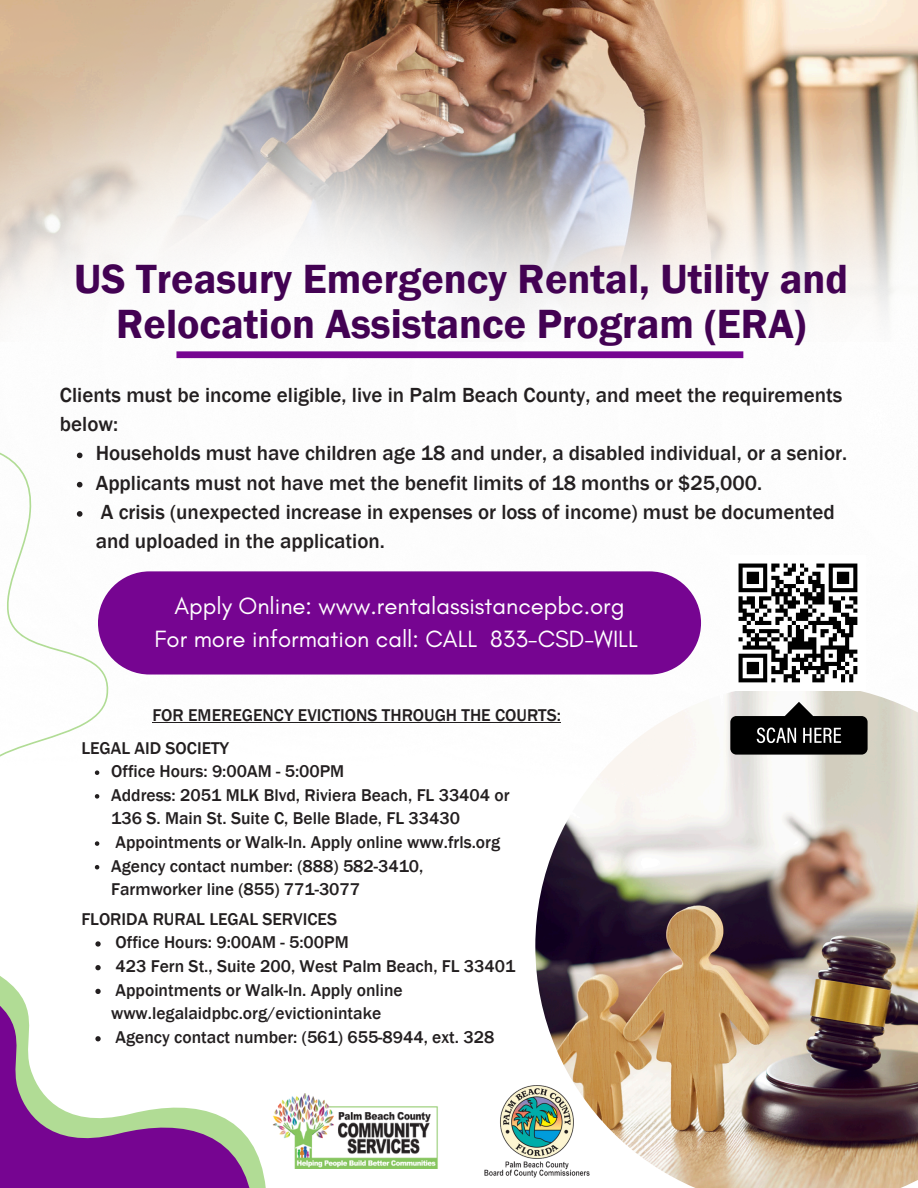
<style>
.page{position:relative;width:918px;height:1188px;background:#fff}
.page>*{position:absolute;margin:0;border:0;box-sizing:border-box;transform-origin:0 0}
.t1{font:600 42px/44.5px "Franklin Gothic";color:#430253;text-align:center}
.t2{font:24px/32.7px "Glacial Indifference";color:#fff;text-align:center}
.t3{font:500 21px/29.2px "Franklin Gothic";color:#231f20}
.t4{font:500 17.55px/23.7px "Franklin Gothic";color:#231f20}
</style>
<div class="page">
<svg style="left:95px;top:841px;width:4px;height:5px"></svg>
<svg style="left:95px;top:865px;width:4px;height:4px"></svg>
<img style="left:272px;top:1094px;width:166px;height:74px">
<img style="left:484px;top:1085px;width:51px;height:92px">
<svg style="left:97px;top:970px;width:169px;height:218px"></svg>
<svg style="left:0;top:976px;width:253px;height:212px"></svg>
<img style="left:255px;top:0;width:103px;height:682px">
<img style="left:358px;top:0;width:103px;height:680px">
<img style="left:461px;top:0;width:102px;height:568px">
<img style="left:563px;top:0;width:355px;height:680px">
<div style="left:98px;top:571px;width:603px;height:104px;background:#760591;border-radius:52px"></div>
<svg style="left:0;top:348px;width:110px;height:451px"></svg>
<img style="left:535px;top:684px;width:383px;height:504px">
<svg style="left:77px;top:453px;width:5px;height:5px"></svg>
<svg style="left:77px;top:482px;width:5px;height:5px"></svg>
<svg style="left:77px;top:511px;width:5px;height:6px"></svg>
<div style="left:176px;top:351px;width:567px;height:7px;background:#760591"></div>
<div style="left:730px;top:555px;width:136px;height:136px;background:#fff"></div>
<svg style="left:738px;top:563px;width:120px;height:120px"></svg>
<svg style="left:730px;top:702px;width:138px;height:53px;background:#4a4947"></svg>
<svg style="left:95px;top:941px;width:6px;height:6px"></svg>
<svg style="left:95px;top:965px;width:6px;height:5px"></svg>
<svg style="left:95px;top:989px;width:6px;height:5px"></svg>
<svg style="left:95px;top:1036px;width:6px;height:5px"></svg>
<hr style="left:152px;top:722px;width:409px;height:1px;background:#231f20">
<p class="t1" style="left:74px;top:256px;width:775px">US Treasury Emergency Rental, Utility and<br>Relocation Assistance Program (ERA)</p>
<h1 class="t3" style="left:60px;top:380px;width:784px">Clients must be income eligible, live in Palm Beach County, and meet the requirements below:</h1>
<p class="t3" style="left:96px;top:439px;width:753px">Households must have children age 18 and under, a disabled individual, or a senior.</p>
<p class="t3" style="left:96px;top:468px;width:668px">Applicants must not have met the benefit limits of 18 months or $25,000.</p>
<p class="t3" style="left:96px;top:497px;width:741px">A crisis (unexpected increase in expenses or loss of income) must be documented and uploaded in the application.</p>
<p class="t2" style="left:155px;top:589px;width:485px">Apply Online: www.rentalassistancepbc.org<br>For more information call: CALL 833-CSD-WILL</p>
<h3 class="t4" style="left:152px;top:703px;width:410px">FOR EMEREGENCY EVICTIONS THROUGH THE COURTS:</h3>
<p class="t4" style="left:81px;top:736px;width:149px">LEGAL AID SOCIETY</p>
<p class="t4" style="left:111px;top:759px;width:235px">Office Hours: 9:00AM - 5:00PM</p>
<h2 class="t4" style="left:111px;top:783px;width:400px">Address: 2051 MLK Blvd, Riviera Beach, FL 33404 or<br>136 S. Main St. Suite C, Belle Blade, FL 33430</h2>
<h4 class="t4" style="left:116px;top:830px;width:386px">Appointments or Walk-In. Apply online www.frls.org</h4>
<p class="t4" style="left:111px;top:854px;width:314px">Agency contact number: (888) 582-3410,<br>Farmworker line (855) 771-3077</p>
<p class="t4" style="left:81px;top:907px;width:257px">FLORIDA RURAL LEGAL SERVICES</p>
<p class="t4" style="left:116px;top:930px;width:235px">Office Hours: 9:00AM - 5:00PM</p>
<p class="t4" style="left:116px;top:954px;width:401px">423 Fern St., Suite 200, West Palm Beach, FL 33401</p>
<p class="t4" style="left:111px;top:978px;width:293px">Appointments or Walk-In. Apply online www.legalaidpbc.org/evictionintake</p>
<p class="t4" style="left:116px;top:1025px;width:380px">Agency contact number: (561) 655-8944, ext. 328</p>
</div>
